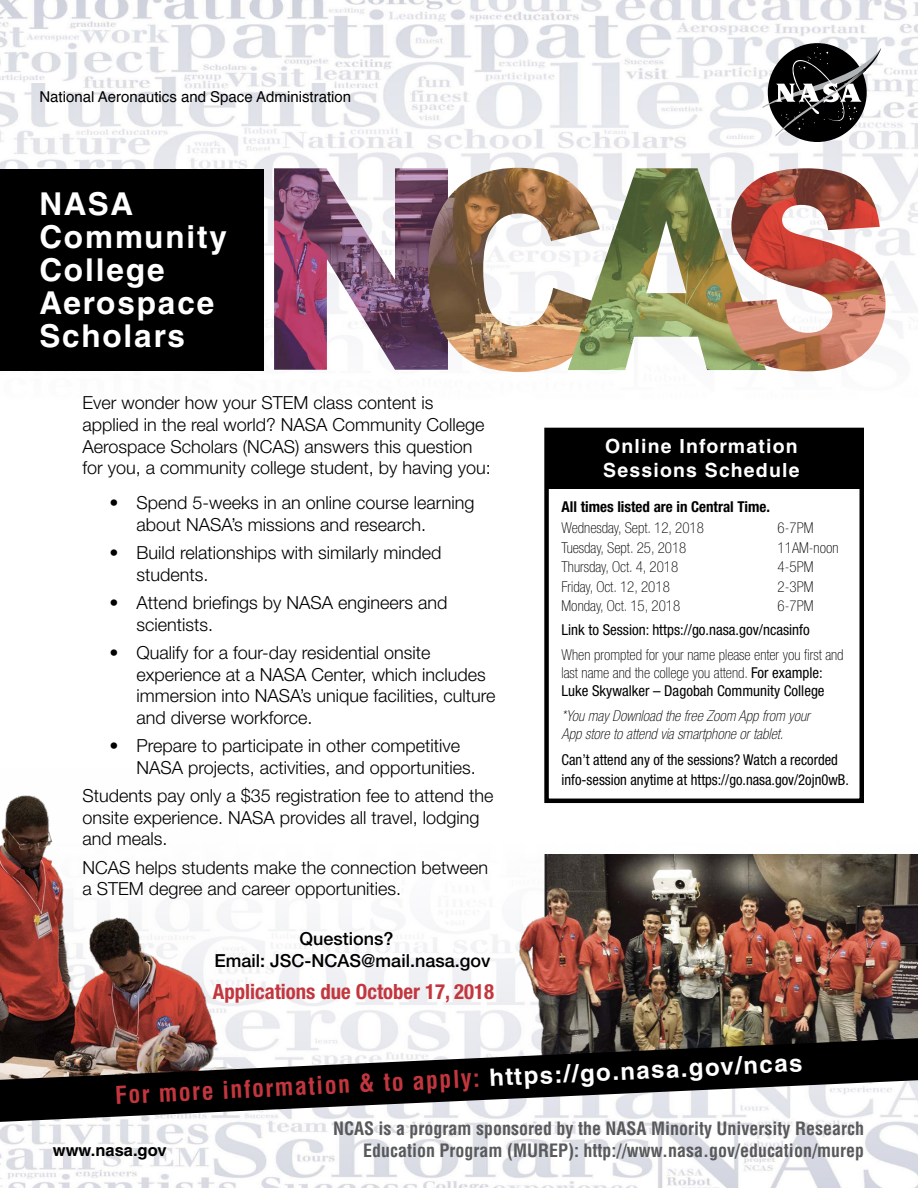
<style>
.page{position:relative;width:918px;height:1188px;background:#fff}
.page>*{position:absolute;margin:0;border:0;box-sizing:border-box;transform-origin:0 0}
.t1{font:700 31.5px/33px "Helvetica LT Std";letter-spacing:.06em;color:#fff}
.t2{font:700 condensed 24px "Helvetica LT Std";color:#c3363e}
.t3{font:700 condensed 21px "Helvetica Neue LT Std";color:#c3363e}
.t4{font:700 19.5px/23.4px "Helvetica LT Std";letter-spacing:.06em;color:#fff}
.t5{font:300 18px/21.6px "Helvetica Neue LT Std";color:#000}
.t6{font:700 condensed 18px "Helvetica LT Std";color:#58595b}
.t7{font:500 18px/21.6px "Helvetica Neue LT Std";color:#000}
.t8{font:700 16.5px "Helvetica LT Std";color:#000}
.t9{font:100 condensed 15px/18px "Helvetica Neue LT Std";color:#000}
.t10{font:condensed 15px/19.5px "Helvetica Neue LT Std";color:#000}
.t11{font:italic 100 condensed 15px/18px "Helvetica Neue LT Std";color:#000}
.t12{font:15px "Helvetica";color:#000}
.t13{font:700 condensed 15px "Helvetica Neue LT Std";color:#000}
.s1{font-weight:400}
.s2{font-stretch:normal;color:#fff}
</style>
<div class="page">
<img style="left:0;top:0;width:918px;height:372px">
<img style="left:274px;top:168px;width:154px;height:202px">
<img style="left:428px;top:168px;width:173px;height:204px">
<img style="left:568px;top:168px;width:157px;height:202px">
<img style="left:725px;top:168px;width:161px;height:203px">
<img style="left:0;top:854px;width:918px;height:334px">
<img style="left:0;top:795px;width:239px;height:243px">
<img style="left:520px;top:855px;width:398px;height:183px">
<div style="left:544px;top:428px;width:320px;height:375px;border:4px solid #000"></div>
<div style="left:546px;top:431px;width:318px;height:57px;background:#000"></div>
<div style="left:0;top:169px;width:264px;height:202px;background:#000"></div>
<div style="left:768px;top:43px;width:99px;height:99px;background:#000;border-radius:50%"></div>
<svg style="left:762px;top:47px;width:119px;height:90px"></svg>
<svg style="left:0;top:1038px;width:918px;height:84px"></svg>
<p class="t12" style="left:39px;top:85px;width:313px">National Aeronautics and Space Administration</p>
<h1 class="t1" style="left:39px;top:187px;width:189px">NASA<br>Community<br>College<br>Aerospace<br>Scholars</h1>
<p class="t5" style="left:82px;top:392px;width:410px">Ever wonder how your STEM class content is applied in the real world? NASA Community College Aerospace Scholars (NCAS) answers this question for you, a community college student, by having you:</p>
<p class="t5" style="left:136px;top:492px;width:340px;text-indent:-27px">• Spend 5-weeks in an online course learning about NASA’s missions and research.</p>
<p class="t5" style="left:136px;top:542px;width:306px;text-indent:-27px">• Build relationships with similarly minded students.</p>
<p class="t5" style="left:136px;top:592px;width:313px;text-indent:-27px">• Attend briefings by NASA engineers and scientists.</p>
<p class="t5" style="left:136px;top:642px;width:361px;text-indent:-27px">• Qualify for a four-day residential onsite experience at a NASA Center, which includes immersion into NASA’s unique facilities, culture and diverse workforce.</p>
<p class="t5" style="left:136px;top:735px;width:341px;text-indent:-27px">• Prepare to participate in other competitive<br>NASA projects, activities, and opportunities.</p>
<p class="t5" style="left:82px;top:785px;width:413px">Students pay only a $35 registration fee to attend the onsite experience. NASA provides all travel, lodging and meals.</p>
<p class="t5" style="left:82px;top:856px;width:407px">NCAS helps students make the connection between a STEM degree and career opportunities.</p>
<p class="t7" style="left:215px;top:928px;width:277px;text-indent:85px">Questions?<br>Email: JSC-NCAS@mail.nasa.gov</p>
<p class="t3" style="left:213px;top:979px;width:283px">Applications due October 17, 2018</p>
<p class="t4" style="left:603px;top:434px;width:198px">Online Information<br>Sessions Schedule</p>
<p class="t13" style="left:562px;top:498px;width:210px">All times listed are in Central Time.</p>
<p class="t9" style="left:562px;top:519px;width:144px">Wednesday, Sept. 12, 2018</p>
<p class="t9" style="left:778px;top:519px;width:37px">6-7PM</p>
<p class="t9" style="left:562px;top:538px;width:126px">Tuesday, Sept. 25, 2018</p>
<p class="t9" style="left:778px;top:538px;width:63px">11AM-noon</p>
<p class="t9" style="left:562px;top:558px;width:118px">Thursday, Oct. 4, 2018</p>
<p class="t9" style="left:778px;top:558px;width:37px">4-5PM</p>
<p class="t9" style="left:562px;top:577px;width:110px">Friday, Oct. 12, 2018</p>
<p class="t9" style="left:778px;top:577px;width:37px">2-3PM</p>
<p class="t9" style="left:562px;top:597px;width:120px">Monday, Oct. 15, 2018</p>
<p class="t9" style="left:778px;top:597px;width:37px">6-7PM</p>
<p class="t10" style="left:562px;top:620px;width:250px">Link to Session: https://go.nasa.gov/ncasinfo</p>
<p class="t9" style="left:562px;top:646px;width:284px">When prompted for your name please enter you first and last name and the college you attend. <span class="s1">For example:<br>Luke Skywalker – Dagobah Community College</span></p>
<p class="t11" style="left:562px;top:707px;width:250px">*You may Download the free Zoom App from your<br>App store to attend via smartphone or tablet.</p>
<p class="t10" style="left:562px;top:750px;width:289px">Can’t attend any of the sessions? Watch a recorded info-session anytime at https://go.nasa.gov/2ojn0wB.</p>
<h2 class="t2" style="left:114px;top:1081px;width:690px;rotate:-3deg">For more information &amp; to apply: <span class="s2">https://go.nasa.gov/ncas</span></h2>
<p class="t6" style="left:333px;top:1118px;width:532px">NCAS is a program sponsored by the NASA Minority University Research</p>
<p class="t8" style="left:53px;top:1140px;width:115px">www.nasa.gov</p>
<p class="t6" style="left:363px;top:1139px;width:502px">Education Program (MUREP): http://www.nasa.gov/education/murep</p>
</div>
